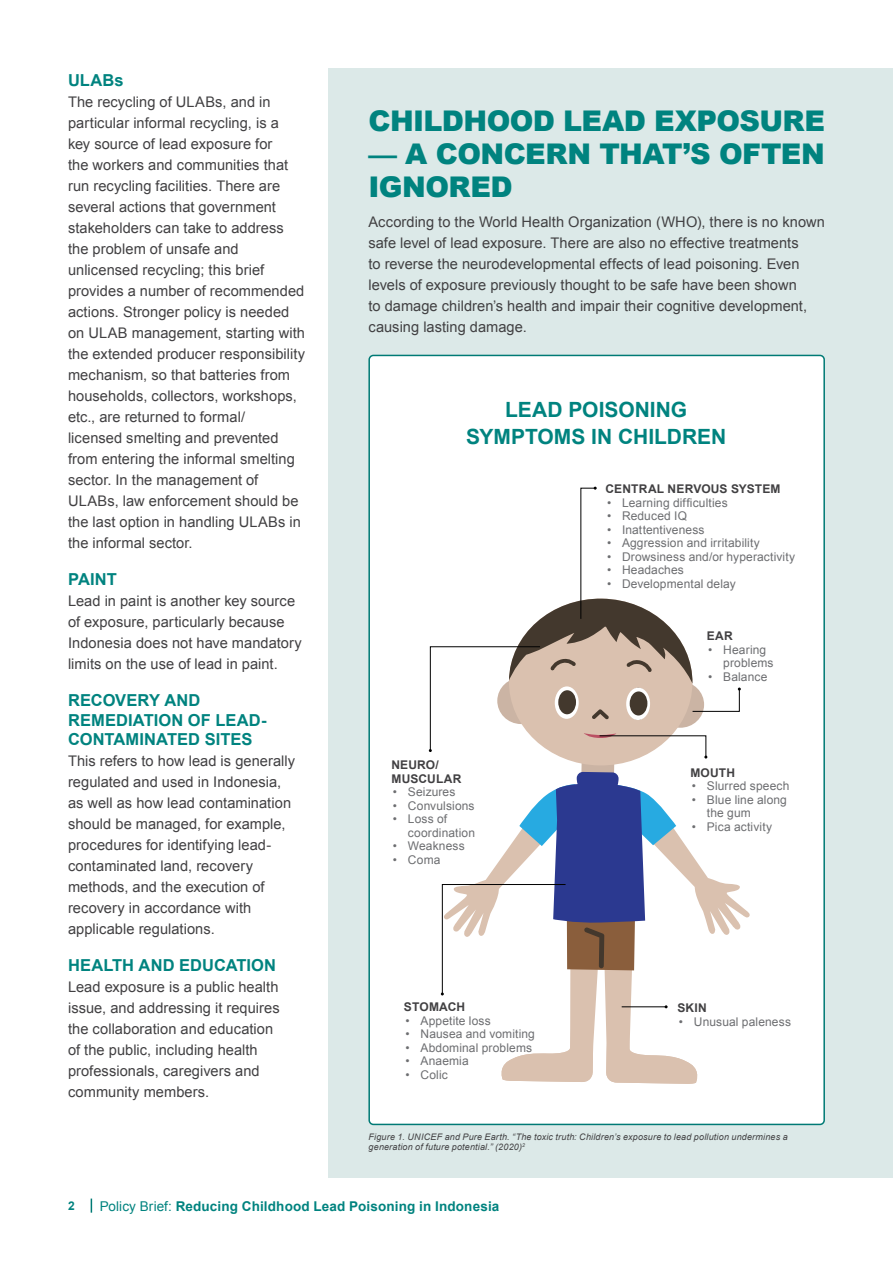
<style>
.page{position:relative;width:893px;height:1263px;background:#fff}
.page>*{position:absolute;margin:0;border:0;box-sizing:border-box;transform-origin:0 0}
.t1{font:900 28.5px/33px "Arial";letter-spacing:-.02em;color:#00837f}
.t2{font:700 21px/27px "Arial";color:#00837f;text-align:center}
.t3{font:700 16.5px/19.8px "Arial";letter-spacing:.005em;color:#00837f}
.t4{font:14.7px/21px "Arial";letter-spacing:.005em;color:#414042}
.t5{font:700 13.5px "Arial";letter-spacing:.01em;color:#00837f}
.t6{font:12px/13.5px "Arial";letter-spacing:.01em;color:#6d6e71}
.t7{font:700 12px/13.5px "Arial";letter-spacing:.015em;color:#414042}
.t8{font:700 12px "Arial";color:#00837f}
.t9{font:italic 9px/10.5px "Arial";letter-spacing:.02em;color:#414042}
.s1{font-weight:400}
</style>
<div class="page">
<svg style="left:91px;top:1198px;width:1px;height:15px"></svg>
<div style="left:328px;top:69px;width:565px;height:1109px;background:#dce9e8"></div>
<div style="left:369px;top:355px;width:455px;height:769px;background:#fff;border-radius:4px"></div>
<div style="left:368px;top:355px;width:457px;height:770px;border:2px solid #007a75;border-radius:4px"></div>
<svg style="left:429px;top:487px;width:321px;height:597px"></svg>
<p class="t3" style="left:68px;top:71px;width:57px">ULABs</p>
<p class="t4" style="left:68px;top:92px;width:239px">The recycling of ULABs, and in particular informal recycling, is a<br>key source of lead exposure for<br>the workers and communities that run recycling facilities. There are several actions that government stakeholders can take to address the problem of unsafe and unlicensed recycling; this brief provides a number of recommended actions. Stronger policy is needed on ULAB management, starting with the extended producer responsibility mechanism, so that batteries from households, collectors, workshops, etc., are returned to formal/<br>licensed smelting and prevented from entering the informal smelting sector. In the management of<br>ULABs, law enforcement should be the last option in handling ULABs in the informal sector.</p>
<p class="t3" style="left:68px;top:570px;width:50px">PAINT</p>
<p class="t4" style="left:68px;top:590px;width:235px">Lead in paint is another key source of exposure, particularly because Indonesia does not have mandatory limits on the use of lead in paint.</p>
<p class="t3" style="left:68px;top:691px;width:200px">RECOVERY AND<br>REMEDIATION OF LEAD-<br>CONTAMINATED SITES</p>
<p class="t4" style="left:68px;top:751px;width:229px">This refers to how lead is generally regulated and used in Indonesia, as well as how lead contamination should be managed, for example, procedures for identifying lead&shy;contaminated land, recovery methods, and the execution of recovery in accordance with applicable regulations.</p>
<p class="t3" style="left:68px;top:956px;width:210px">HEALTH AND EDUCATION</p>
<p class="t4" style="left:68px;top:977px;width:213px">Lead exposure is a public health issue, and addressing it requires the collaboration and education of the public, including health professionals, caregivers and community members.</p>
<h1 class="t1" style="left:368px;top:104px;width:458px">CHILDHOOD LEAD EXPOSURE</h1>
<h1 class="t1" style="left:368px;top:137px;width:458px">— A CONCERN THAT’S OFTEN<br>IGNORED</h1>
<p class="t4" style="left:368px;top:211px;width:458px">According to the World Health Organization (WHO), there is no known safe level of lead exposure. There are also no effective treatments<br>to reverse the neurodevelopmental effects of lead poisoning. Even levels of exposure previously thought to be safe have been shown<br>to damage children’s health and impair their cognitive development, causing lasting damage.</p>
<h2 class="t2" style="left:466px;top:397px;width:262px">LEAD POISONING<br>SYMPTOMS IN CHILDREN</h2>
<p class="t7" style="left:605px;top:483px;width:177px">CENTRAL NERVOUS SYSTEM</p>
<p class="t6" style="left:607px;top:496px;width:122px">• Learning difficulties</p>
<p class="t6" style="left:607px;top:509px;width:82px">• Reduced IQ</p>
<p class="t6" style="left:607px;top:523px;width:99px">• Inattentiveness</p>
<p class="t6" style="left:607px;top:536px;width:154px">• Aggression and irritability</p>
<p class="t6" style="left:607px;top:550px;width:190px">• Drowsiness and/or hyperactivity</p>
<p class="t6" style="left:607px;top:563px;width:78px">• Headaches</p>
<p class="t6" style="left:607px;top:577px;width:130px">• Developmental delay</p>
<p class="t7" style="left:391px;top:758px;width:72px">NEURO/<br>MUSCULAR</p>
<p class="t6" style="left:393px;top:785px;width:64px">• Seizures</p>
<p class="t6" style="left:393px;top:799px;width:83px">• Convulsions</p>
<p class="t6" style="left:408px;top:812px;width:69px;text-indent:-15px">• Loss of coordination</p>
<p class="t6" style="left:393px;top:839px;width:73px">• Weakness</p>
<p class="t6" style="left:393px;top:853px;width:49px">• Coma</p>
<p class="t7" style="left:404px;top:1000px;width:63px">STOMACH</p>
<p class="t6" style="left:405px;top:1014px;width:87px">• Appetite loss</p>
<p class="t6" style="left:405px;top:1027px;width:131px">• Nausea and vomiting</p>
<p class="t6" style="left:405px;top:1041px;width:128px">• Abdominal problems</p>
<p class="t6" style="left:405px;top:1054px;width:65px">• Anaemia</p>
<p class="t6" style="left:405px;top:1068px;width:44px">• Colic</p>
<p class="t7" style="left:707px;top:630px;width:27px">EAR</p>
<p class="t6" style="left:723px;top:643px;width:52px;text-indent:-15px">• Hearing problems</p>
<p class="t6" style="left:708px;top:670px;width:61px">• Balance</p>
<p class="t7" style="left:690px;top:766px;width:46px">MOUTH</p>
<p class="t6" style="left:692px;top:779px;width:99px">• Slurred speech</p>
<p class="t6" style="left:707px;top:793px;width:82px;text-indent:-15px">• Blue line along the gum</p>
<p class="t6" style="left:692px;top:820px;width:82px">• Pica activity</p>
<p class="t7" style="left:677px;top:1001px;width:31px">SKIN</p>
<p class="t6" style="left:679px;top:1015px;width:114px">• Unusual paleness</p>
<p class="t9" style="left:369px;top:1132px;width:420px">Figure 1. UNICEF and Pure Earth. “The toxic truth: Children’s exposure to lead pollution undermines a generation of future potential.” (2020)<sup>2</sup></p>
<p class="t8" style="left:68px;top:1198px;width:8px">2</p>
<p class="t5" style="left:100px;top:1197px;width:401px"><span class="s1">Policy Brief:</span> Reducing Childhood Lead Poisoning in Indonesia</p>
</div>
